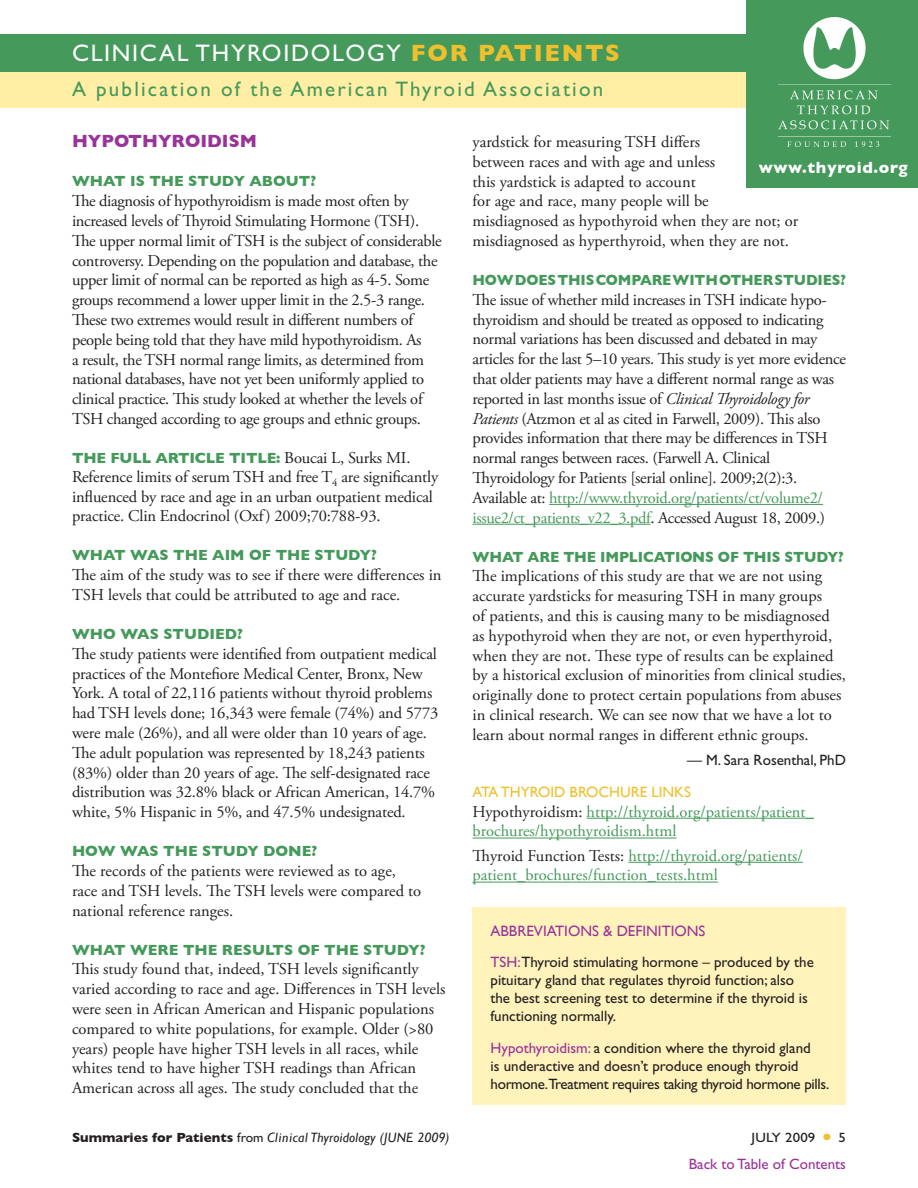
<style>
.page{position:relative;width:918px;height:1188px;background:#fff}
.page>*{position:absolute;margin:0;border:0;box-sizing:border-box;transform-origin:0 0}
.t1{font:24px "Gill Sans Std";letter-spacing:.07em;color:#fff}
.t2{font:21px "Gill Sans Std";letter-spacing:.105em;color:#45995b}
.Topic_Header{font:700 18px "Gill Sans";color:#939}
.body_serif{font:16.5px/19.8px "Adobe Garamond Pro";letter-spacing:-.01em;color:#231f20}
.body_links{font:16.5px/19.8px "Adobe Garamond Pro";color:#45995b}
.body_serif_full_titl{font:16.5px/19.5px "Adobe Garamond Pro";letter-spacing:-.01em;color:#231f20}
.t3{font:700 16.5px "Gill Sans";letter-spacing:.04em;color:#fff}
.abbreviations_body{font:15px/18px "Gill Sans Std";color:#231f20}
.question{font:700 15px "Gill Sans";letter-spacing:-.01em;color:#45995b}
.body_serif_full_titl-2{font:700 15px "Gill Sans";letter-spacing:-.01em;color:#45995b}
.question-2{font:700 15px "Gill Sans";letter-spacing:-.01em;color:#45995b;scale:.95 1}
.question-3{font:700 15px "Gill Sans";letter-spacing:-.01em;color:#45995b;scale:.96 1}
.abbreviations_head{font:15px "Gill Sans";color:#939}
.question_links{font:15px "Gill Sans";color:#efc02d}
.t4{font:15px "Gill Sans Std";color:#939}
.body_editor_name{font:15px "Gill Sans Std";color:#231f20}
.t5{font:italic 13.5px "Gill Sans";letter-spacing:.02em;color:#231f20}
.t6{font:13.5px "Gill Sans Std";letter-spacing:.01em;color:#231f20;scale:1.1 1}
.s1{font-family:"Gill Sans";font-weight:700;color:#efc02d}
.s2{font-family:"Adobe Garamond Pro";font-weight:400;font-size:16.5px;color:#231f20}
.s3{font-style:italic}
.s4{color:#45995b}
.s5{color:#231f20}
.s6{color:#939}
.s7{font-weight:700;font-style:normal}
.s8{font-family:"Gill Sans Std";font-style:normal}
</style>
<div class="page">
<div style="left:472px;top:908px;width:374px;height:198px;background:#fff2bb"></div>
<hr style="left:549px;top:504px;width:274px;height:1px;background:#45995b">
<hr style="left:472px;top:524px;width:178px;height:1px;background:#45995b">
<hr style="left:587px;top:818px;width:227px;height:1px;background:#45995b">
<hr style="left:472px;top:838px;width:205px;height:1px;background:#45995b">
<hr style="left:628px;top:862px;width:175px;height:1px;background:#45995b">
<hr style="left:472px;top:882px;width:246px;height:1px;background:#45995b">
<div style="left:0;top:70px;width:918px;height:38px;background:#ffeea4"></div>
<div style="left:0;top:35px;width:918px;height:37px;background:#45995b"></div>
<div style="left:747px;top:0;width:171px;height:188px;background:#45995b"></div>
<img style="left:778px;top:18px;width:112px;height:129px">
<p class="t1" style="left:72px;top:40px;width:550px">CLINICAL THYROIDOLOGY <span class="s1">FOR PATIENTS</span></p>
<p class="t2" style="left:72px;top:77px;width:533px">A publication of the American Thyroid Association</p>
<p class="Topic_Header" style="left:72px;top:131px;width:186px">HYPOTHYROIDISM</p>
<p class="question" style="left:72px;top:173px;width:246px">WHAT IS THE STUDY ABOUT?</p>
<p class="body_serif" style="left:72px;top:192px;width:371px">The diagnosis of hypothyroidism is made most often by increased levels of Thyroid Stimulating Hormone (TSH).<br>The upper normal limit of TSH is the subject of considerable controversy. Depending on the population and database, the upper limit of normal can be reported as high as 4-5. Some groups recommend a lower upper limit in the 2.5-3 range.<br>These two extremes would result in different numbers of people being told that they have mild hypothyroidism. As<br>a result, the TSH normal range limits, as determined from national databases, have not yet been uniformly applied to clinical practice. This study looked at whether the levels of TSH changed according to age groups and ethnic groups.</p>
<p class="body_serif_full_titl-2" style="left:72px;top:449px;width:340px">THE FULL ARTICLE TITLE: <span class="s2">Boucai L, Surks MI.</span></p>
<p class="body_serif_full_titl" style="left:72px;top:468px;width:368px">Reference limits of serum TSH and free T<sub>4</sub> are significantly influenced by race and age in an urban outpatient medical practice. Clin Endocrinol (Oxf) 2009;70:788-93.</p>
<p class="question" style="left:72px;top:547px;width:307px">WHAT WAS THE AIM OF THE STUDY?</p>
<p class="body_serif" style="left:72px;top:566px;width:371px">The aim of the study was to see if there were differences in<br>TSH levels that could be attributed to age and race.</p>
<p class="question" style="left:72px;top:625px;width:172px">WHO WAS STUDIED?</p>
<p class="body_serif" style="left:72px;top:644px;width:368px">The study patients were identified from outpatient medical practices of the Montefiore Medical Center, Bronx, New York. A total of 22,116 patients without thyroid problems had TSH levels done; 16,343 were female (74%) and 5773 were male (26%), and all were older than 10 years of age.<br>The adult population was represented by 18,243 patients (83%) older than 20 years of age. The self-designated race distribution was 32.8% black or African American, 14.7% white, 5% Hispanic in 5%, and 47.5% undesignated.</p>
<p class="question" style="left:72px;top:842px;width:247px">HOW WAS THE STUDY DONE?</p>
<p class="body_serif" style="left:72px;top:862px;width:351px">The records of the patients were reviewed as to age, race and TSH levels. The TSH levels were compared to national reference ranges.</p>
<p class="question" style="left:72px;top:941px;width:355px">WHAT WERE THE RESULTS OF THE STUDY?</p>
<p class="body_serif" style="left:72px;top:960px;width:375px">This study found that, indeed, TSH levels significantly varied according to race and age. Differences in TSH levels were seen in African American and Hispanic populations compared to white populations, for example. Older (&gt;80 years) people have higher TSH levels in all races, while whites tend to have higher TSH readings than African American across all ages. The study concluded that the</p>
<p class="body_serif" style="left:472px;top:132px;width:327px">yardstick for measuring TSH differs<br>between races and with age and unless<br>this yardstick is adapted to account<br>for age and race, many people will be misdiagnosed as hypothyroid when they are not; or misdiagnosed as hyperthyroid, when they are not.</p>
<p class="question-2" style="left:472px;top:271px;width:395px">HOW DOES THIS COMPARE WITH OTHER STUDIES?</p>
<p class="body_serif" style="left:472px;top:290px;width:375px">The issue of whether mild increases in TSH indicate hypo&shy;thyroidism and should be treated as opposed to indicating normal variations has been discussed and debated in may articles for the last 5–10 years. This study is yet more evidence that older patients may have a different normal range as was reported in last months issue of <span class="s3">Clinical Thyroidology for Patients</span> (Atzmon et al as cited in Farwell, 2009). This also provides information that there may be differences in TSH normal ranges between races. (Farwell A. Clinical Thyroidology for Patients [serial online]. 2009;2(2):3.<br>Available at: <span class="s4">http://www.thyroid.org/patients/ct/volume2/ issue2/ct_patients_v22_3.pdf</span>. Accessed August 18, 2009.)</p>
<p class="question-3" style="left:472px;top:548px;width:388px">WHAT ARE THE IMPLICATIONS OF THIS STUDY?</p>
<p class="body_serif" style="left:472px;top:567px;width:375px">The implications of this study are that we are not using accurate yardsticks for measuring TSH in many groups<br>of patients, and this is causing many to be misdiagnosed<br>as hypothyroid when they are not, or even hyperthyroid, when they are not. These type of results can be explained by a historical exclusion of minorities from clinical studies, originally done to protect certain populations from abuses in clinical research. We can see now that we have a lot to learn about normal ranges in different ethnic groups.</p>
<p class="body_editor_name" style="left:687px;top:752px;width:160px">— M. Sara Rosenthal, PhD</p>
<p class="question_links" style="left:473px;top:783px;width:220px">ATA THYROID BROCHURE LINKS</p>
<p class="body_links" style="left:472px;top:802px;width:343px"><span class="s5">Hypothyroidism:</span> http://thyroid.org/patients/patient_ brochures/hypothyroidism.html</p>
<p class="body_links" style="left:472px;top:846px;width:332px"><span class="s5">Thyroid Function Tests:</span> http://thyroid.org/patients/ patient_brochures/function_tests.html</p>
<p class="t3" style="left:759px;top:158px;width:150px">www.thyroid.org</p>
<p class="abbreviations_head" style="left:490px;top:922px;width:216px">ABBREVIATIONS &amp; DEFINITIONS</p>
<p class="abbreviations_body" style="left:490px;top:953px;width:325px"><span class="s6">TSH:</span>Thyroid stimulating hormone – produced by the pituitary gland that regulates thyroid function; also the best screening test to determine if the thyroid is functioning normally.</p>
<p class="abbreviations_body" style="left:490px;top:1039px;width:340px"><span class="s6">Hypothyroidism:</span> a condition where the thyroid gland<br>is underactive and doesn’t produce enough thyroid hormone.Treatment requires taking thyroid hormone pills.</p>
<p class="t5" style="left:72px;top:1130px;width:379px"><span class="s7">Summaries for Patients</span> <span class="s8">from</span> Clinical Thyroidology (JUNE 2009)</p>
<p class="t6" style="left:751px;top:1130px;width:60px">JULY 2009</p>
<p class="t6" style="left:839px;top:1130px;width:8px">5</p>
<p class="t4" style="left:689px;top:1155px;width:159px">Back to Table of Contents</p>
</div>
